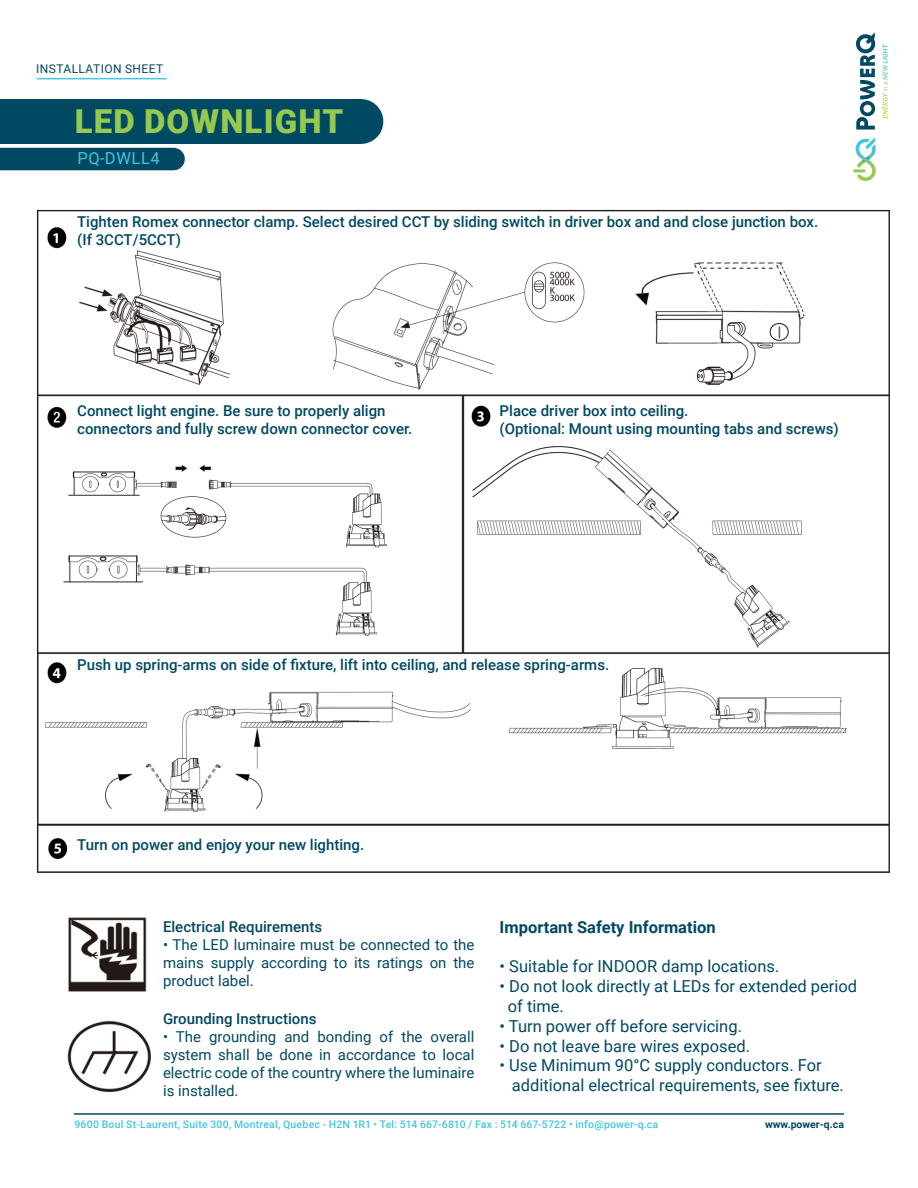
<style>
.page{position:relative;width:918px;height:1188px;background:#fff}
.page>*{position:absolute;margin:0;border:0;box-sizing:border-box;transform-origin:0 0}
.t1{font:900 33px "Roboto";letter-spacing:.035em;color:#96ca4e}
.t2{font:16.5px/19.8px "Roboto";color:#004963}
.t3{font:700 16.5px "Roboto";color:#004963}
.t4{font:16.5px "Roboto";letter-spacing:.035em;color:#44c5e0}
.t5{font:500 15px/18px "Roboto";color:#004963}
.t6{font:15px/18px "Roboto";color:#004963;text-align:justify}
.t7{font:12px "Roboto";letter-spacing:.035em;color:#004963}
.t8{font:500 10.5px "Roboto";letter-spacing:.02em;color:#44c5e0}
.t9{font:700 10.5px "Roboto";color:#004963}
</style>
<div class="page">
<hr style="left:37px;top:78px;width:129px;height:1px;background:#44c5e0">
<div style="left:0;top:99px;width:361px;height:45px;background:#004963"></div>
<div style="left:0;top:148px;width:174px;height:22px;background:#004963"></div>
<hr style="left:74px;top:1114px;width:770px;height:1px;background:#004963">
<svg style="left:856px;top:32px;width:19px;height:98px"></svg>
<svg style="left:853px;top:137px;width:23px;height:44px"></svg>
<svg style="left:883px;top:44px;width:5px;height:62px"></svg>
<img style="left:36px;top:209px;width:854px;height:664px">
<img style="left:68px;top:917px;width:79px;height:75px">
<img style="left:67px;top:1020px;width:84px;height:73px">
<p class="t7" style="left:36px;top:60px;width:129px">INSTALLATION SHEET</p>
<h1 class="t1" style="left:75px;top:98px;width:270px">LED DOWNLIGHT</h1>
<p class="t4" style="left:78px;top:147px;width:84px">PQ-DWLL4</p>
<p class="t5" style="left:77px;top:212px;width:743px">Tighten Romex connector clamp. Select desired CCT by sliding switch in driver box and and close junction box. (If 3CCT/5CCT)</p>
<p class="t5" style="left:77px;top:401px;width:337px">Connect light engine. Be sure to properly align connectors and fully screw down connector cover.</p>
<p class="t5" style="left:500px;top:401px;width:341px">Place driver box into ceiling.<br>(Optional: Mount using mounting tabs and screws)</p>
<p class="t5" style="left:77px;top:655px;width:534px">Push up spring-arms on side of fixture, lift into ceiling, and release spring-arms.</p>
<p class="t5" style="left:77px;top:835px;width:289px">Turn on power and enjoy your new lighting.</p>
<p class="t5" style="left:163px;top:917px;width:161px">Electrical Requirements</p>
<p class="t6" style="left:163px;top:935px;width:313px">• The LED luminaire must be connected to the mains supply according to its ratings on the product label.</p>
<p class="t5" style="left:163px;top:1009px;width:155px">Grounding Instructions</p>
<p class="t6" style="left:163px;top:1027px;width:313px">• The grounding and bonding of the overall system shall be done in accordance to local electric code of the country where the luminaire is installed.</p>
<p class="t3" style="left:500px;top:915px;width:218px">Important Safety Information</p>
<p class="t2" style="left:500px;top:956px;width:281px">• Suitable for INDOOR damp locations.</p>
<p class="t2" style="left:508px;top:976px;width:351px;text-indent:-8px">• Do not look directly at LEDs for extended period of time.</p>
<p class="t2" style="left:500px;top:1015px;width:244px">• Turn power off before servicing.</p>
<p class="t2" style="left:500px;top:1035px;width:252px">• Do not leave bare wires exposed.</p>
<p class="t2" style="left:512px;top:1055px;width:334px;text-indent:-12px">• Use Minimum 90°C supply conductors. For additional electrical requirements, see fixture.</p>
<p class="t8" style="left:74px;top:1117px;width:585px">9600 Boul St-Laurent, Suite 300, Montreal, Quebec - H2N 1R1 • Tel: 514 667-6810 / Fax : 514 667-5722 • info@power-q.ca</p>
<p class="t9" style="left:765px;top:1117px;width:80px">www.power-q.ca</p>
</div>
